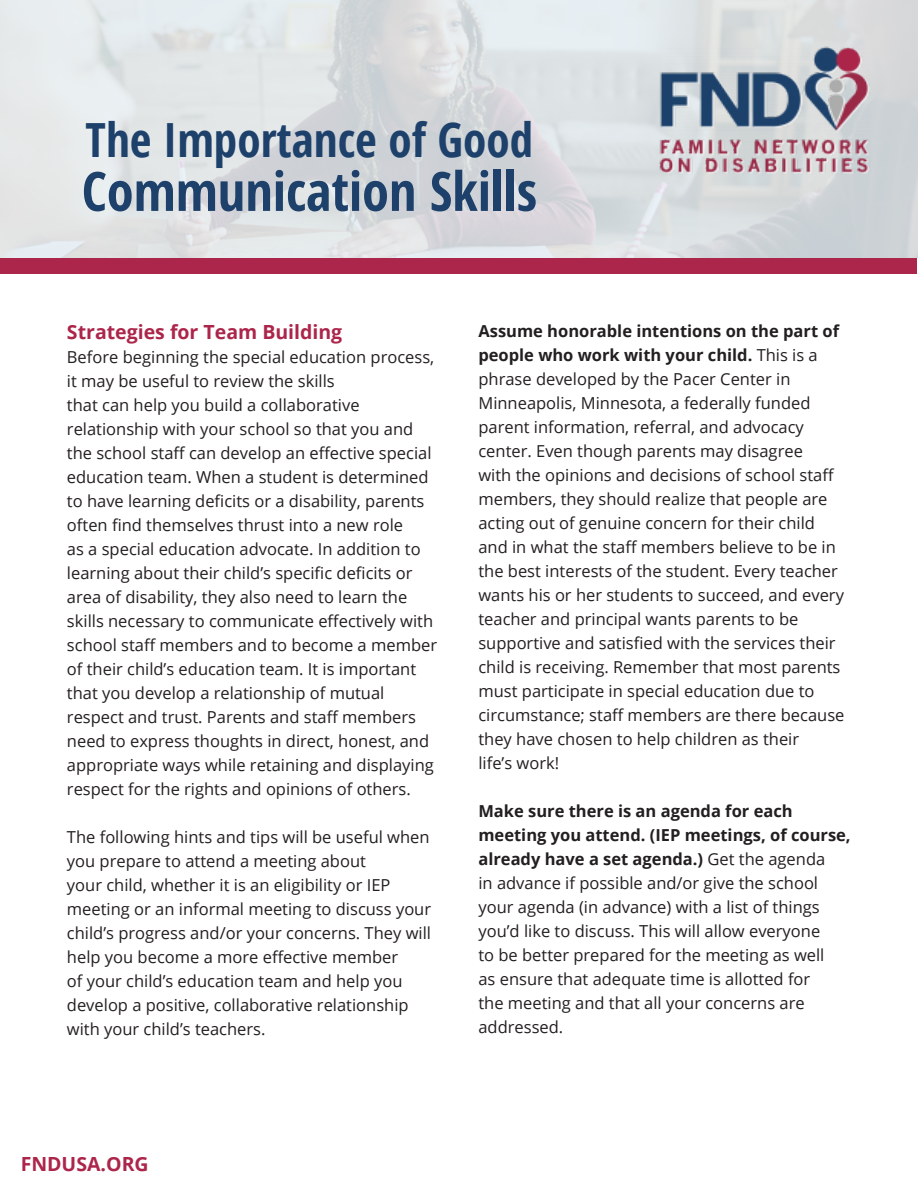
<style>
.page{position:relative;width:918px;height:1188px;background:#fff}
.page>*{position:absolute;margin:0;border:0;box-sizing:border-box;transform-origin:0 0}
.t1{font:700 condensed 54.3px "Open Sans";color:#1d416b}
.t2{font:700 condensed 47.1px "Open Sans";color:#1d416b}
.t3{font:700 19.5px "Open Sans";color:#ac254a}
.t4{font:16.5px/24px "Open Sans";color:#231f20}
.t5{font:700 16.5px/24px "Open Sans";color:#231f20}
.s1{font-weight:400}
.s2{font-weight:700}
</style>
<div class="page">
<svg style="left:0;top:0;width:918px;height:257px;background:#dcdfe1"></svg>
<img style="left:658px;top:45px;width:213px;height:129px">
<div style="left:1px;top:258px;width:916px;height:16px;background:#ac254a"></div>
<p class="t2" style="left:86px;top:107px;width:449px">The Importance of Good</p>
<p class="t1" style="left:82px;top:153px;width:457px">Communication Skills</p>
<p class="t3" style="left:67px;top:318px;width:277px">Strategies for Team Building</p>
<p class="t4" style="left:67px;top:345px;width:369px">Before beginning the special education process, it may be useful to review the skills</p>
<p class="t4" style="left:67px;top:393px;width:372px">that can help you build a collaborative relationship with your school so that you and the school staff can develop an effective special education team. When a student is determined to have learning deficits or a disability, parents often find themselves thrust into a new role<br>as a special education advocate. In addition to learning about their child’s specific deficits or area of disability, they also need to learn the skills necessary to communicate effectively with school staff members and to become a member of their child’s education team. It is important that you develop a relationship of mutual respect and trust. Parents and staff members need to express thoughts in direct, honest, and appropriate ways while retaining and displaying</p>
<p class="t4" style="left:67px;top:777px;width:345px">respect for the rights and opinions of others.</p>
<p class="t4" style="left:67px;top:825px;width:364px">The following hints and tips will be useful when you prepare to attend a meeting about</p>
<p class="t4" style="left:67px;top:873px;width:366px">your child, whether it is an eligibility or IEP meeting or an informal meeting to discuss your</p>
<p class="t4" style="left:67px;top:921px;width:366px">child’s progress and/or your concerns. They will help you become a more effective member</p>
<p class="t4" style="left:67px;top:969px;width:343px">of your child’s education team and help you develop a positive, collaborative relationship with your child’s teachers.</p>
<p class="t5" style="left:478px;top:318px;width:362px">Assume honorable intentions on the part of people who work with your child. <span class="s1">This is a</span></p>
<p class="t4" style="left:478px;top:366px;width:367px">phrase developed by the Pacer Center in Minneapolis, Minnesota, a federally funded parent information, referral, and advocacy center. Even though parents may disagree<br>with the opinions and decisions of school staff members, they should realize that people are acting out of genuine concern for their child and in what the staff members believe to be in the best interests of the student. Every teacher wants his or her students to succeed, and every</p>
<p class="t4" style="left:478px;top:606px;width:359px">teacher and principal wants parents to be supportive and satisfied with the services their</p>
<p class="t4" style="left:478px;top:654px;width:364px">child is receiving. Remember that most parents must participate in special education due to</p>
<p class="t4" style="left:478px;top:702px;width:368px">circumstance; staff members are there because they have chosen to help children as their</p>
<p class="t4" style="left:478px;top:750px;width:82px">life’s work!</p>
<p class="t4" style="left:478px;top:798px;width:374px"><span class="s2">Make sure there is an agenda for each meeting you attend. (IEP meetings, of course, already have a set agenda.)</span> Get the agenda<br>in advance if possible and/or give the school your agenda (in advance) with a list of things you’d like to discuss. This will allow everyone<br>to be better prepared for the meeting as well<br>as ensure that adequate time is allotted for<br>the meeting and that all your concerns are addressed.</p>
<p class="t3" style="left:21px;top:1150px;width:129px">FNDUSA.ORG</p>
</div>
